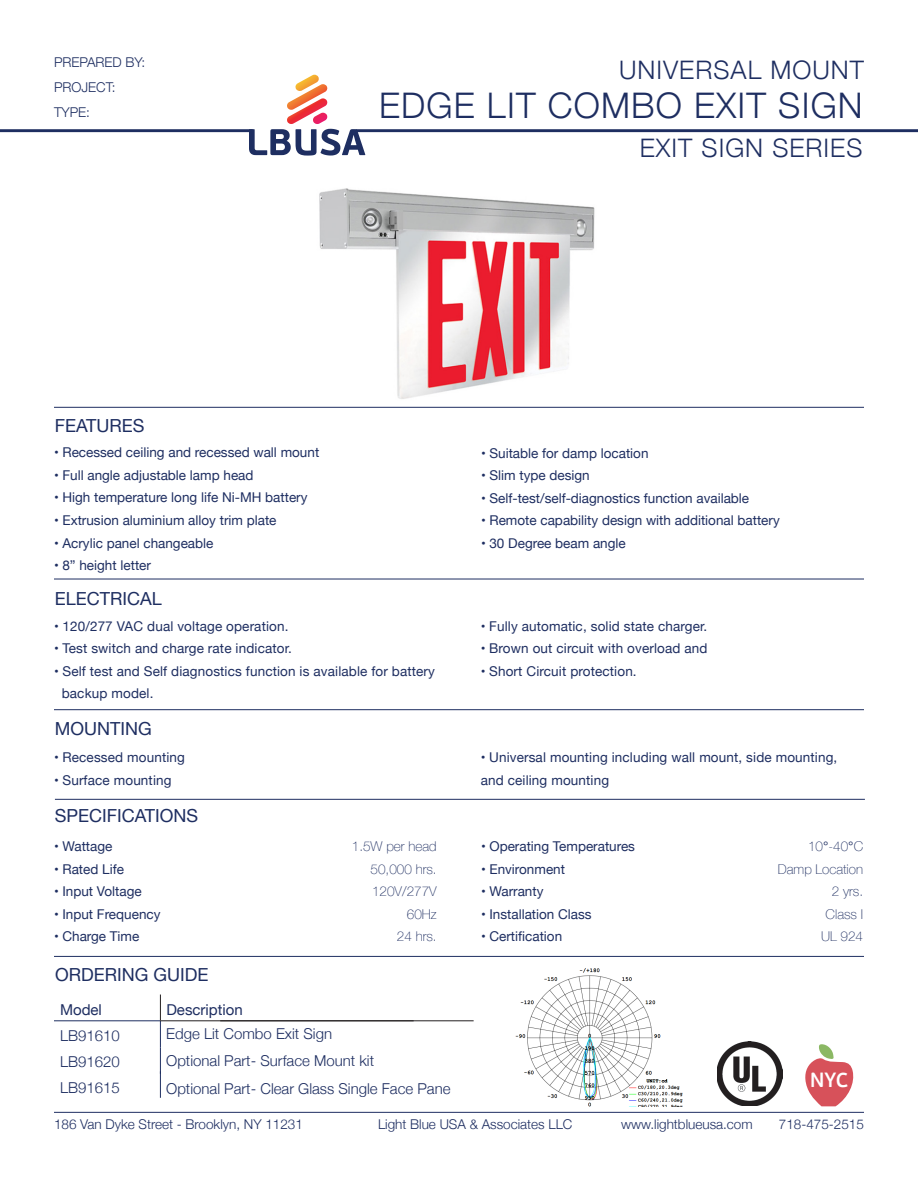
<style>
.page{position:relative;width:918px;height:1188px;background:#fff}
.page>*{position:absolute;margin:0;border:0;box-sizing:border-box;transform-origin:0 0}
.t1{font:300 35.25px "Helvetica Neue";letter-spacing:.035em;color:#1e2e61}
.t2{font:300 25.5px "Helvetica Neue";letter-spacing:.04em;color:#1e2e61}
.t3{font:600 20.55px "PF Beau Sans Pro";color:#fff}
.t4{font:18px "Helvetica Neue";color:#1e2e61}
.t5{font:300 15px/27.3px "Helvetica Neue";color:#1e2e61}
.t6{font:15px "Helvetica Neue";color:#1e2e61}
.Chart_Left{font:13.5px/22.5px "Helvetica Neue";color:#1e2e61}
.t7{font:300 13.5px "Helvetica Neue";color:#1e2e61}
.Chart_Left-2{font:100 13.5px "Helvetica Neue";color:#1e2e61}
.s1{font-weight:400}
</style>
<div class="page">
<hr style="left:356px;top:129px;width:562px;height:3px;background:#1e2e61">
<hr style="left:0;top:129px;width:253px;height:3px;background:#1e2e61">
<svg style="left:249px;top:75px;width:116px;height:81px"></svg>
<hr style="left:54px;top:956px;width:810px;height:1px;background:#1e2e61">
<hr style="left:54px;top:1112px;width:810px;height:1px;background:#1e2e61">
<hr style="left:55px;top:799px;width:810px;height:1px;background:#1e2e61">
<hr style="left:54px;top:407px;width:810px;height:1px;background:#1e2e61">
<hr style="left:54px;top:579px;width:810px;height:1px;background:#1e2e61">
<hr style="left:54px;top:709px;width:810px;height:1px;background:#1e2e61">
<img style="left:717px;top:1042px;width:65px;height:63px">
<svg style="left:805px;top:1044px;width:49px;height:62px"></svg>
<hr style="left:54px;top:1021px;width:106px;height:1px;background:#1e2e61">
<hr style="left:160px;top:1021px;width:254px;height:1px;background:#231f20">
<img style="left:319px;top:188px;width:276px;height:211px">
<img style="left:515px;top:968px;width:168px;height:139px">
<svg style="left:160px;top:995px;width:1px;height:103px"></svg>
<hr style="left:220px;top:1021px;width:254px;height:1px;background:#231f20">
<p class="t7" style="left:54px;top:51px;width:93px">PREPARED BY:</p>
<p class="t7" style="left:54px;top:76px;width:63px">PROJECT:</p>
<p class="t7" style="left:54px;top:101px;width:38px">TYPE:</p>
<p class="t2" style="left:619px;top:49px;width:246px">UNIVERSAL MOUNT</p>
<p class="t1" style="left:379px;top:77px;width:485px">EDGE LIT COMBO EXIT SIGN</p>
<p class="t2" style="left:640px;top:127px;width:224px">EXIT SIGN SERIES</p>
<p class="t4" style="left:55px;top:412px;width:91px">FEATURES</p>
<p class="Chart_Left" style="left:54px;top:442px;width:267px">• Recessed ceiling and recessed wall mount</p>
<p class="Chart_Left" style="left:54px;top:465px;width:201px">• Full angle adjustable lamp head</p>
<p class="Chart_Left" style="left:54px;top:487px;width:255px">• High temperature long life Ni-MH battery</p>
<p class="Chart_Left" style="left:54px;top:510px;width:224px">• Extrusion aluminium alloy trim plate</p>
<p class="Chart_Left" style="left:54px;top:532px;width:161px">• Acrylic panel changeable</p>
<p class="Chart_Left" style="left:54px;top:555px;width:98px">• 8” height letter</p>
<p class="t4" style="left:55px;top:585px;width:108px">ELECTRICAL</p>
<p class="Chart_Left" style="left:481px;top:442px;width:169px">• Suitable for damp location</p>
<p class="Chart_Left" style="left:481px;top:465px;width:110px">• Slim type design</p>
<p class="Chart_Left" style="left:481px;top:487px;width:270px">• Self-test/self-diagnostics function available</p>
<p class="Chart_Left" style="left:481px;top:510px;width:300px">• Remote capability design with additional battery</p>
<p class="Chart_Left" style="left:481px;top:532px;width:146px">• 30 Degree beam angle</p>
<p class="Chart_Left" style="left:54px;top:615px;width:236px">• 120/277 VAC dual voltage operation.</p>
<p class="Chart_Left" style="left:54px;top:638px;width:239px">• Test switch and charge rate indicator.</p>
<p class="Chart_Left" style="left:54px;top:660px;width:383px">• Self test and Self diagnostics function is available for battery</p>
<p class="Chart_Left" style="left:62px;top:683px;width:93px">backup model.</p>
<p class="t4" style="left:55px;top:716px;width:99px">MOUNTING</p>
<p class="Chart_Left" style="left:54px;top:747px;width:132px">• Recessed mounting</p>
<p class="Chart_Left" style="left:54px;top:770px;width:119px">• Surface mounting</p>
<p class="t4" style="left:55px;top:803px;width:145px">SPECIFICATIONS</p>
<p class="Chart_Left" style="left:54px;top:836px;width:60px">• Wattage</p>
<p class="Chart_Left-2" style="left:352px;top:836px;width:86px">1.5W per head</p>
<p class="Chart_Left" style="left:54px;top:859px;width:71px">• Rated Life</p>
<p class="Chart_Left-2" style="left:371px;top:859px;width:68px">50,000 hrs.</p>
<p class="Chart_Left" style="left:54px;top:881px;width:89px">• Input Voltage</p>
<p class="Chart_Left-2" style="left:372px;top:881px;width:66px">120V/277V</p>
<p class="Chart_Left" style="left:54px;top:904px;width:108px">• Input Frequency</p>
<p class="Chart_Left-2" style="left:407px;top:904px;width:31px">60Hz</p>
<p class="Chart_Left" style="left:54px;top:926px;width:87px">• Charge Time</p>
<p class="Chart_Left-2" style="left:397px;top:926px;width:41px">24 hrs.</p>
<p class="t4" style="left:55px;top:962px;width:155px">ORDERING GUIDE</p>
<p class="t6" style="left:60px;top:999px;width:43px">Model</p>
<p class="t6" style="left:166px;top:999px;width:78px">Description</p>
<p class="t5" style="left:60px;top:1047px;width:61px">LB91620</p>
<p class="t5" style="left:60px;top:1073px;width:61px">LB91615</p>
<p class="t5" style="left:60px;top:1021px;width:61px">LB91610</p>
<p class="t5" style="left:166px;top:1019px;width:286px">Edge Lit Combo Exit Sign<br>Optional Part- Surface Mount kit<br>Optional Part- Clear Glass Single Face Pane</p>
<p class="Chart_Left" style="left:481px;top:615px;width:228px">• Fully automatic, solid state charger.</p>
<p class="Chart_Left" style="left:481px;top:638px;width:228px">• Brown out circuit with overload and</p>
<p class="Chart_Left" style="left:481px;top:660px;width:157px">• Short Circuit protection.</p>
<p class="Chart_Left" style="left:481px;top:747px;width:358px">• Universal mounting including wall mount, side mounting, and ceiling mounting</p>
<p class="Chart_Left" style="left:481px;top:836px;width:156px">• Operating Temperatures</p>
<p class="Chart_Left-2" style="left:808px;top:836px;width:57px">10<span class="s1">°</span>-40<span class="s1">°</span>C</p>
<p class="Chart_Left" style="left:481px;top:859px;width:86px">• Environment</p>
<p class="Chart_Left-2" style="left:778px;top:859px;width:87px">Damp Location</p>
<p class="Chart_Left" style="left:481px;top:881px;width:64px">• Warranty</p>
<p class="Chart_Left-2" style="left:832px;top:881px;width:33px">2 yrs.</p>
<p class="Chart_Left" style="left:481px;top:904px;width:112px">• Installation Class</p>
<p class="Chart_Left-2" style="left:826px;top:904px;width:39px">Class I</p>
<p class="Chart_Left" style="left:481px;top:926px;width:83px">• Certification</p>
<p class="Chart_Left-2" style="left:821px;top:926px;width:44px">UL 924</p>
<h3 class="t3" style="left:810px;top:1068px;width:39px">NYC</h3>
<p class="t7" style="left:54px;top:1113px;width:250px">186 Van Dyke Street - Brooklyn, NY 11231</p>
<p class="t7" style="left:378px;top:1113px;width:196px">Light Blue USA &amp; Associates LLC</p>
<p class="t7" style="left:621px;top:1113px;width:133px">www.lightblueusa.com</p>
<p class="t7" style="left:779px;top:1113px;width:87px">718-475-2515</p>
</div>
